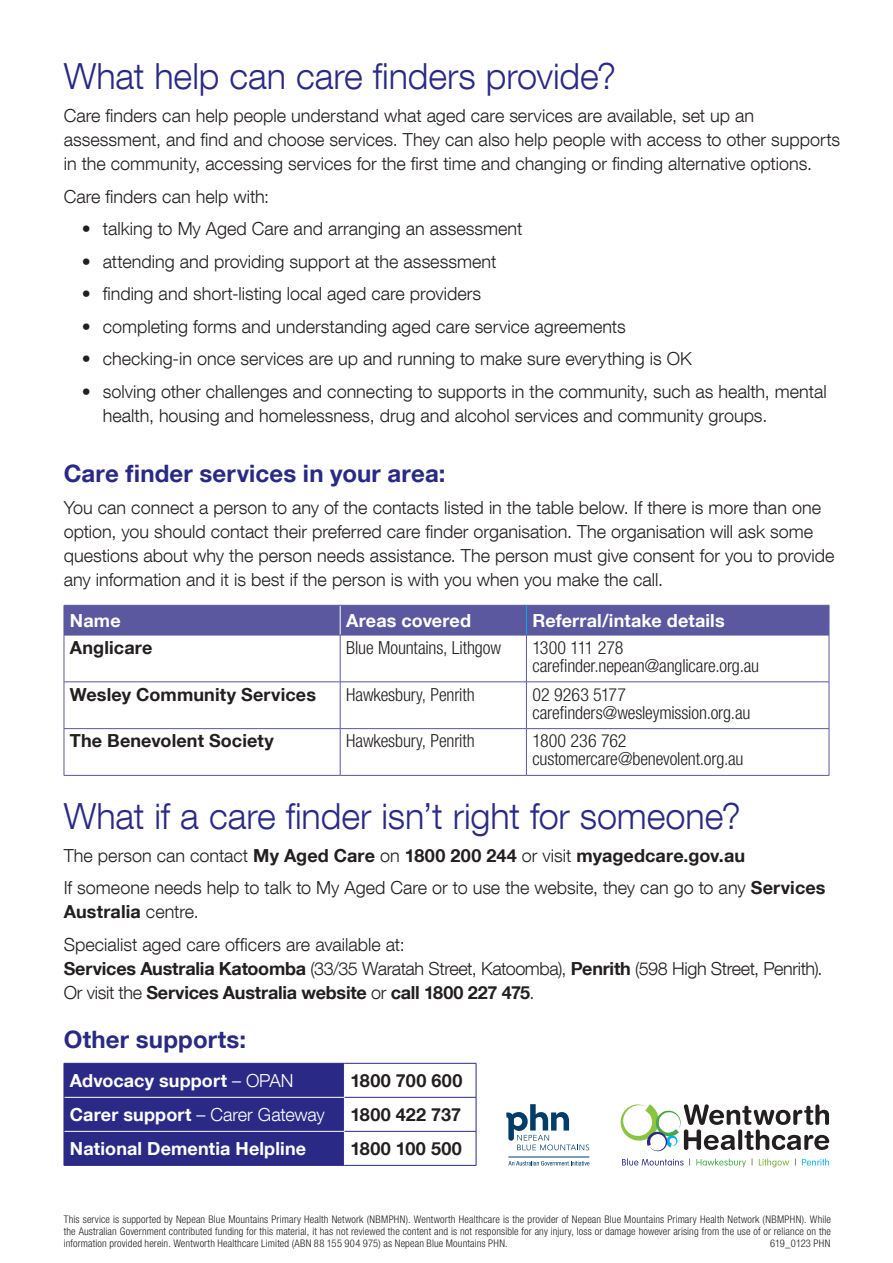
<style>
.page{position:relative;width:893px;height:1263px;background:#fff}
.page>*{position:absolute;margin:0;border:0;box-sizing:border-box;transform-origin:0 0}
.head{font:300 36px "Helvetica Neue LT Com";letter-spacing:-.005em;color:#2a2a86}
.head-2{font:700 24px "Helvetica Neue LT Com";letter-spacing:.005em;color:#2a2a86}
.body{font:700 24px "Helvetica Neue LT Com";letter-spacing:.01em;color:#2a2a86}
.body-2{font:300 18px/24px "Helvetica Neue LT Com";color:#231f20}
.body-3{font:300 condensed 18px/18px "Helvetica Neue LT Com";letter-spacing:-.01em;color:#231f20}
.body-4{font:700 18px "Helvetica Neue LT Com";letter-spacing:.005em;color:#231f20}
.body-5{font:700 18px "Helvetica Neue LT Com";letter-spacing:.005em;color:#fff}
.body-6{font:300 18px "Helvetica Neue LT Com";letter-spacing:-.01em;color:#fff}
.body-7{font:700 18px "Helvetica Neue LT Com";letter-spacing:.025em;color:#231f20}
.body-8{font:300 condensed 10.5px/12px "Helvetica Neue LT Com";letter-spacing:.015em;color:#231f20;text-align:justify}
.s1{font-weight:300}
.s2{font-weight:700}
</style>
<div class="page">
<div style="left:65px;top:1064px;width:279px;height:101px;background:#2a2a86"></div>
<hr style="left:64px;top:1097px;width:281px;height:1px;background:#fff">
<hr style="left:64px;top:1131px;width:281px;height:1px;background:#fff">
<hr style="left:64px;top:1063px;width:1px;height:34px;background:#2a2a86">
<hr style="left:64px;top:1097px;width:1px;height:34px;background:#2a2a86">
<hr style="left:64px;top:1131px;width:1px;height:34px;background:#2a2a86">
<hr style="left:64px;top:1063px;width:280px;height:1px;background:#2a2a86">
<hr style="left:64px;top:1165px;width:280px;height:1px;background:#2a2a86">
<hr style="left:345px;top:1097px;width:131px;height:1px;background:#2a2a86">
<hr style="left:345px;top:1131px;width:131px;height:1px;background:#2a2a86">
<hr style="left:344px;top:1063px;width:132px;height:1px;background:#2a2a86">
<hr style="left:476px;top:1063px;width:1px;height:34px;background:#2a2a86">
<hr style="left:476px;top:1097px;width:1px;height:34px;background:#2a2a86">
<hr style="left:476px;top:1131px;width:1px;height:34px;background:#2a2a86">
<hr style="left:344px;top:1165px;width:132px;height:1px;background:#2a2a86">
<div style="left:65px;top:606px;width:764px;height:29px;background:#5b589f"></div>
<hr style="left:526px;top:605px;width:1px;height:30px;background:#00aeef">
<hr style="left:340px;top:605px;width:1px;height:30px;background:#fff">
<hr style="left:64px;top:635px;width:276px;height:1px;background:#5b589f">
<hr style="left:64px;top:635px;width:1px;height:47px;background:#5b589f">
<hr style="left:340px;top:635px;width:186px;height:1px;background:#5b589f">
<hr style="left:340px;top:635px;width:1px;height:47px;background:#5b589f">
<hr style="left:526px;top:635px;width:303px;height:1px;background:#5b589f">
<hr style="left:526px;top:635px;width:1px;height:47px;background:#5b589f">
<hr style="left:829px;top:635px;width:1px;height:47px;background:#5b589f">
<hr style="left:64px;top:681px;width:276px;height:1px;background:#5b589f">
<hr style="left:64px;top:682px;width:1px;height:46px;background:#5b589f">
<hr style="left:340px;top:681px;width:186px;height:1px;background:#5b589f">
<hr style="left:340px;top:682px;width:1px;height:46px;background:#5b589f">
<hr style="left:526px;top:681px;width:303px;height:1px;background:#5b589f">
<hr style="left:526px;top:682px;width:1px;height:46px;background:#5b589f">
<hr style="left:829px;top:682px;width:1px;height:46px;background:#5b589f">
<hr style="left:64px;top:728px;width:276px;height:1px;background:#5b589f">
<hr style="left:64px;top:729px;width:1px;height:46px;background:#5b589f">
<hr style="left:340px;top:728px;width:186px;height:1px;background:#5b589f">
<hr style="left:340px;top:729px;width:1px;height:46px;background:#5b589f">
<hr style="left:526px;top:728px;width:303px;height:1px;background:#5b589f">
<hr style="left:526px;top:729px;width:1px;height:46px;background:#5b589f">
<hr style="left:829px;top:729px;width:1px;height:46px;background:#5b589f">
<hr style="left:64px;top:775px;width:276px;height:1px;background:#5b589f">
<hr style="left:340px;top:775px;width:186px;height:1px;background:#5b589f">
<hr style="left:526px;top:775px;width:303px;height:1px;background:#5b589f">
<hr style="left:64px;top:605px;width:276px;height:1px;background:#5b589f">
<hr style="left:64px;top:605px;width:1px;height:30px;background:#5b589f">
<hr style="left:340px;top:605px;width:186px;height:1px;background:#5b589f">
<hr style="left:526px;top:605px;width:303px;height:1px;background:#5b589f">
<hr style="left:829px;top:605px;width:1px;height:30px;background:#5b589f">
<svg style="left:620px;top:1104px;width:209px;height:48px"></svg>
<svg style="left:622px;top:1158px;width:61px;height:7px"></svg>
<svg style="left:696px;top:1158px;width:50px;height:9px"></svg>
<svg style="left:759px;top:1158px;width:30px;height:9px"></svg>
<svg style="left:802px;top:1158px;width:27px;height:7px"></svg>
<svg style="left:506px;top:1104px;width:83px;height:46px"></svg>
<svg style="left:508px;top:1161px;width:81px;height:4px"></svg>
<hr style="left:508px;top:1157px;width:81px;height:1px;background:#003d69">
<p class="head" style="left:64px;top:55px;width:554px">What help can care finders provide?</p>
<p class="body-2" style="left:64px;top:103px;width:778px">Care finders can help people understand what aged care services are available, set up an assessment, and find and choose services. They can also help people with access to other supports in the community, accessing services for the first time and changing or finding alternative options.</p>
<p class="body-2" style="left:64px;top:184px;width:207px">Care finders can help with:</p>
<p class="body-2" style="left:82px;top:216px;width:442px">• talking to My Aged Care and arranging an assessment</p>
<p class="body-2" style="left:82px;top:249px;width:416px">• attending and providing support at the assessment</p>
<p class="body-2" style="left:82px;top:281px;width:401px">• finding and short-listing local aged care providers</p>
<p class="body-2" style="left:82px;top:314px;width:545px">• completing forms and understanding aged care service agreements</p>
<p class="body-2" style="left:82px;top:346px;width:611px">• checking-in once services are up and running to make sure everything is OK</p>
<p class="body-2" style="left:103px;top:379px;width:725px;text-indent:-21px">• solving other challenges and connecting to supports in the community, such as health, mental health, housing and homelessness, drug and alcohol services and community groups.</p>
<p class="head-2" style="left:64px;top:458px;width:383px">Care finder services in your area:</p>
<p class="body-2" style="left:64px;top:495px;width:772px">You can connect a person to any of the contacts listed in the table below. If there is more than one option, you should contact their preferred care finder organisation. The organisation will ask some questions about why the person needs assistance. The person must give consent for you to provide any information and it is best if the person is with you when you make the call.</p>
<p class="body-5" style="left:70px;top:609px;width:52px">Name</p>
<p class="body-5" style="left:346px;top:609px;width:126px">Areas covered</p>
<p class="body-5" style="left:532px;top:609px;width:194px">Referral/intake details</p>
<p class="body-4" style="left:70px;top:636px;width:84px">Anglicare</p>
<p class="body-3" style="left:346px;top:638px;width:156px">Blue Mountains, Lithgow</p>
<p class="body-3" style="left:532px;top:638px;width:228px">1300 111 278 carefinder.nepean@anglicare.org.au</p>
<p class="body-4" style="left:70px;top:683px;width:248px">Wesley Community Services</p>
<p class="body-3" style="left:346px;top:685px;width:130px">Hawkesbury, Penrith</p>
<p class="body-3" style="left:532px;top:685px;width:220px">02 9263 5177 carefinders@wesleymission.org.au</p>
<p class="body-4" style="left:70px;top:730px;width:205px">The Benevolent Society</p>
<p class="body-3" style="left:346px;top:732px;width:130px">Hawkesbury, Penrith</p>
<p class="body-3" style="left:532px;top:732px;width:213px">1800 236 762 customercare@benevolent.org.au</p>
<p class="head" style="left:64px;top:794px;width:679px">What if a care finder isn’t right for someone?</p>
<p class="body-4" style="left:64px;top:844px;width:683px"><span class="s1">The person can contact</span> My Aged Care <span class="s1">on</span> 1800 200 244 <span class="s1">or visit</span> myagedcare.gov.au</p>
<p class="body-2" style="left:64px;top:876px;width:763px">If someone needs help to talk to My Aged Care or to use the website, they can go to any <span class="s2">Services<br>Australia</span> centre.</p>
<p class="body-2" style="left:64px;top:932px;width:760px">Specialist aged care officers are available at:<br><span class="s2">Services Australia Katoomba</span> (33/35 Waratah Street, Katoomba), <span class="s2">Penrith</span> (598 High Street, Penrith).<br>Or visit the <span class="s2">Services Australia website</span> or <span class="s2">call 1800 227 475</span>.</p>
<p class="body" style="left:64px;top:1025px;width:184px">Other supports:</p>
<p class="body-5" style="left:70px;top:1069px;width:225px">Advocacy support <span class="s1">– OPAN</span></p>
<p class="body-7" style="left:350px;top:1069px;width:113px">1800 700 600</p>
<p class="body-6" style="left:70px;top:1103px;width:256px"><span class="s2">Carer support</span> – Carer Gateway</p>
<p class="body-4" style="left:350px;top:1103px;width:112px">1800 422 737</p>
<p class="body-5" style="left:70px;top:1137px;width:238px">National Dementia Helpline</p>
<p class="body-7" style="left:350px;top:1137px;width:113px">1800 100 500</p>
<p class="body-8" style="left:64px;top:1213px;width:769px">This service is supported by Nepean Blue Mountains Primary Health Network (NBMPHN). Wentworth Healthcare is the provider of Nepean Blue Mountains Primary Health Network (NBMPHN). While the Australian Government contributed funding for this material, it has not reviewed the content and is not responsible for any injury, loss or damage however arising from the use of or reliance on the information provided herein. Wentworth Healthcare Limited (ABN 88 155 904 975) as Nepean Blue Mountains PHN.</p>
<p class="body-8" style="left:770px;top:1237px;width:62px">619_0123 PHN</p>
</div>
